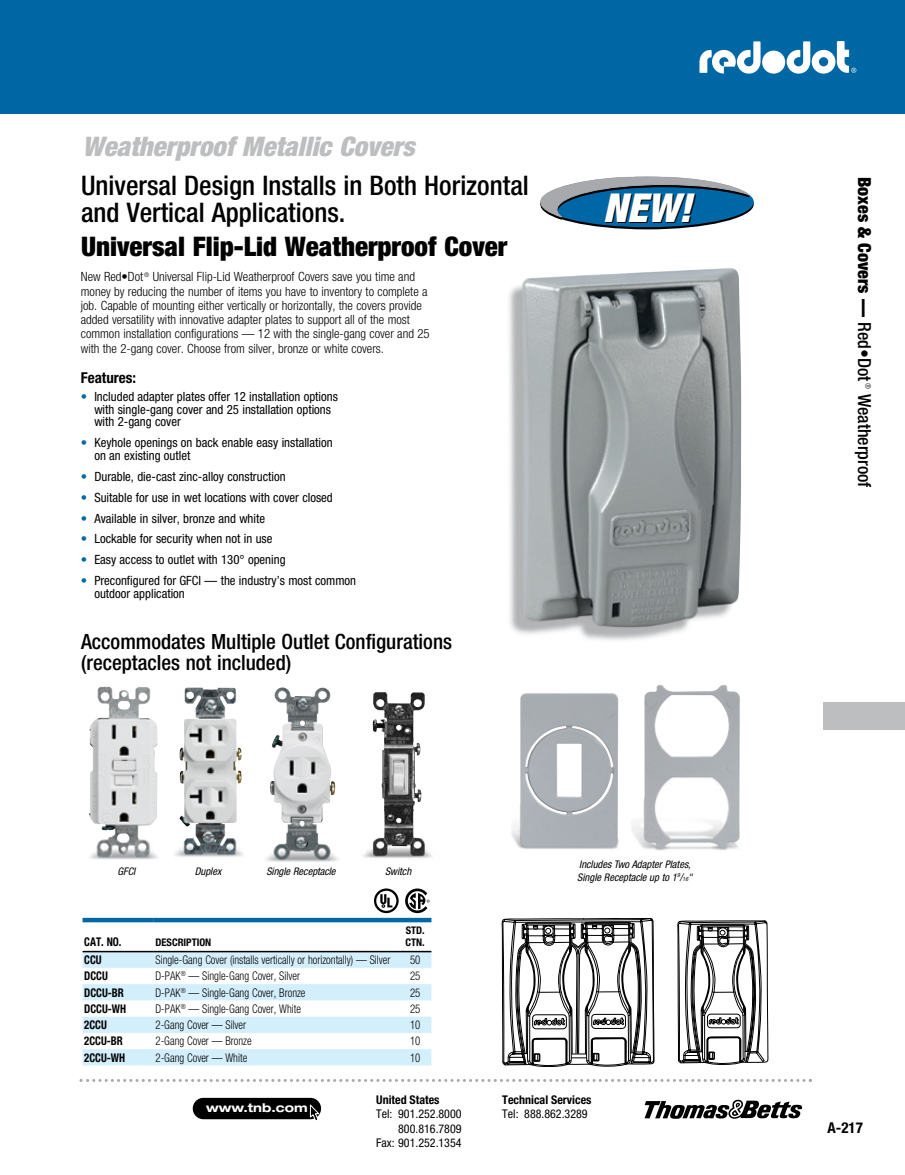
<style>
.page{position:relative;width:905px;height:1175px;background:#fff}
.page>*{position:absolute;margin:0;border:0;box-sizing:border-box;transform-origin:0 0}
.t1{font:italic 900 condensed 39.9px "Helvetica Neue";color:#fff}
.t2{font:500 condensed 27px/27px "Helvetica Neue LT Std";color:#000}
.t3{font:900 condensed 27px "Helvetica Neue LT Std";color:#000}
.t4{font:italic 900 condensed 27px "Helvetica Neue LT Std";color:#bcbec0}
.t5{font:500 condensed 21px/21px "Helvetica Neue LT Std";color:#000}
.t6{font:900 condensed 18px "Helvetica Neue LT Std";color:#000}
.t7{font:500 condensed 18px "Helvetica Neue LT Std";color:#000}
.t8{font:700 condensed 15px "Helvetica Neue LT Std";color:#000}
.t9{font:condensed 12.75px/12.8px "Helvetica Neue LT Std";color:#000}
.t10{font:300 condensed 12.75px/14.2px "Helvetica Neue LT Std";color:#000}
.t11{font:300 condensed 12px "Helvetica Neue LT Std";color:#000;scale:.9 1}
.t12{font:condensed 12px/14.4px "Helvetica Neue LT Std";color:#000;text-align:right}
.t13{font:700 condensed 12px "Helvetica Neue LT Std";color:#000;scale:.9 1}
.t14{font:700 condensed 12px "Helvetica Neue LT Std";color:#000}
.t15{font:700 expanded 12px "Helvetica Neue";color:#fff}
.t16{font:italic condensed 10.5px/12.6px "Helvetica Neue LT Std";color:#000}
.t17{font:700 condensed 10.5px/12px "Helvetica Neue LT Std";color:#000}
.t18{font:300 condensed 7.5px "Helvetica Neue LT Std";color:#000}
.s1{color:#0067a5}
.s2{font-size:5.7px}
.s3{font-weight:500}
</style>
<div class="page">
<svg style="left:80px;top:1079px;width:732px;height:3px"></svg>
<svg style="left:644px;top:1099px;width:158px;height:19px"></svg>
<div style="left:193px;top:1097px;width:128px;height:22px;background:#000;border-radius:11px"></div>
<svg style="left:309px;top:1103px;width:11px;height:17px"></svg>
<div style="left:0;top:0;width:904px;height:114px;background:#0067a5"></div>
<div style="left:824px;top:702px;width:80px;height:27px;background:#bcbec0"></div>
<div style="left:762px;top:51px;width:23px;height:23px;background:#fff;border-radius:50%"></div>
<svg style="left:699px;top:41px;width:61px;height:33px"></svg>
<svg style="left:786px;top:41px;width:70px;height:33px"></svg>
<svg style="left:677px;top:920px;width:91px;height:144px"></svg>
<svg style="left:502px;top:918px;width:152px;height:148px"></svg>
<img style="left:631px;top:685px;width:109px;height:166px">
<img style="left:512px;top:693px;width:107px;height:156px">
<svg style="left:82px;top:952px;width:349px;height:113px"></svg>
<div style="left:82px;top:917px;width:72px;height:5px;background:#0067a5"></div>
<div style="left:154px;top:917px;width:245px;height:5px;background:#0067a5"></div>
<div style="left:399px;top:917px;width:32px;height:5px;background:#0067a5"></div>
<hr style="left:82px;top:950px;width:72px;height:2px;background:#000">
<hr style="left:154px;top:950px;width:245px;height:2px;background:#000">
<hr style="left:399px;top:950px;width:32px;height:2px;background:#000">
<img style="left:89px;top:686px;width:69px;height:174px">
<img style="left:175px;top:687px;width:69px;height:170px">
<img style="left:267px;top:690px;width:24px;height:168px">
<img style="left:363px;top:692px;width:70px;height:167px">
<svg style="left:540px;top:177px;width:213px;height:52px"></svg>
<svg style="left:405px;top:888px;width:24px;height:25px"></svg>
<svg style="left:374px;top:888px;width:24px;height:25px"></svg>
<img style="left:509px;top:268px;width:232px;height:373px">
<p class="t4" style="left:82px;top:130px;width:333px">Weatherproof Metallic Covers</p>
<p class="t2" style="left:81px;top:171px;width:449px">Universal Design Installs in Both Horizontal and Vertical Applications.</p>
<p class="t3" style="left:81px;top:229px;width:428px">Universal Flip-Lid Weatherproof Cover</p>
<p class="t10" style="left:81px;top:270px;width:350px">New Red•Dot <sup>®</sup> Universal Flip-Lid Weatherproof Covers save you time and money by reducing the number of items you have to inventory to complete a job. Capable of mounting either vertically or horizontally, the covers provide added versatility with innovative adapter plates to support all of the most common installation configurations — 12 with the single-gang cover and 25 with the 2-gang cover. Choose from silver, bronze or white covers.</p>
<p class="t8" style="left:81px;top:368px;width:57px">Features:</p>
<p class="t9" style="left:94px;top:390px;width:245px;text-indent:-14px"><span class="s1">•</span> Included adapter plates offer 12 installation options with single-gang cover and 25 installation options with 2-gang cover</p>
<p class="t9" style="left:94px;top:436px;width:240px;text-indent:-14px"><span class="s1">•</span> Keyhole openings on back enable easy installation on an existing outlet</p>
<p class="t9" style="left:81px;top:470px;width:206px"><span class="s1">•</span> Durable, die-cast zinc-alloy construction</p>
<p class="t9" style="left:81px;top:491px;width:253px"><span class="s1">•</span> Suitable for use in wet locations with cover closed</p>
<p class="t9" style="left:81px;top:511px;width:186px"><span class="s1">•</span> Available in silver, bronze and white</p>
<p class="t9" style="left:81px;top:532px;width:193px"><span class="s1">•</span> Lockable for security when not in use</p>
<p class="t9" style="left:81px;top:553px;width:206px"><span class="s1">•</span> Easy access to outlet with 130° opening</p>
<p class="t9" style="left:94px;top:574px;width:263px;text-indent:-14px"><span class="s1">•</span> Preconfigured for GFCI — the industry’s most common outdoor application</p>
<p class="t5" style="left:81px;top:630px;width:372px">Accommodates Multiple Outlet Configurations (receptacles not included)</p>
<p class="t1" style="left:603px;top:183px;width:90px">NEW!</p>
<p class="t16" style="left:117px;top:865px;width:19px">GFCI</p>
<p class="t16" style="left:195px;top:865px;width:28px">Duplex</p>
<p class="t16" style="left:266px;top:865px;width:71px">Single Receptacle</p>
<p class="t16" style="left:385px;top:865px;width:28px">Switch</p>
<p class="t13" style="left:84px;top:934px;width:43px">Cat. No.</p>
<p class="t17" style="left:155px;top:935px;width:56px">Description</p>
<p class="t17" style="left:405px;top:923px;width:21px">std.<br>CTN.</p>
<p class="t13" style="left:84px;top:952px;width:21px">CCU</p>
<p class="t11" style="left:155px;top:952px;width:263px">Single-Gang Cover (installs vertically or horizontally) — Silver</p>
<p class="t11" style="left:410px;top:952px;width:13px">50</p>
<p class="t13" style="left:84px;top:968px;width:28px">DCCU</p>
<p class="t11" style="left:155px;top:969px;width:162px">D-PAK<sup>®</sup> — Single-Gang Cover, Silver</p>
<p class="t11" style="left:410px;top:969px;width:13px">25</p>
<p class="t13" style="left:84px;top:985px;width:45px">DCCU-BR</p>
<p class="t11" style="left:155px;top:985px;width:168px">D-PAK<sup>®</sup> — Single-Gang Cover, Bronze</p>
<p class="t11" style="left:410px;top:985px;width:13px">25</p>
<p class="t13" style="left:84px;top:1001px;width:48px">DCCU-WH</p>
<p class="t11" style="left:155px;top:1001px;width:163px">D-PAK<sup>®</sup> — Single-Gang Cover, White</p>
<p class="t11" style="left:410px;top:1001px;width:13px">25</p>
<p class="t13" style="left:84px;top:1017px;width:27px">2CCU</p>
<p class="t11" style="left:155px;top:1018px;width:102px">2-Gang Cover — Silver</p>
<p class="t11" style="left:410px;top:1018px;width:13px">10</p>
<p class="t13" style="left:84px;top:1033px;width:44px">2CCU-BR</p>
<p class="t11" style="left:155px;top:1034px;width:108px">2-Gang Cover — Bronze</p>
<p class="t11" style="left:410px;top:1034px;width:13px">10</p>
<p class="t13" style="left:84px;top:1050px;width:47px">2CCU-WH</p>
<p class="t11" style="left:155px;top:1050px;width:103px">2-Gang Cover — White</p>
<p class="t11" style="left:410px;top:1050px;width:13px">10</p>
<p class="t16" style="left:577px;top:858px;width:117px">Includes Two Adapter Plates,<br>Single Receptacle up to 1<sup>9</sup>/<span class="s2">16</span>"</p>
<p class="t15" style="left:206px;top:1100px;width:103px">www.tnb.com</p>
<p class="t14" style="left:376px;top:1092px;width:65px">United States</p>
<p class="t12" style="left:376px;top:1106px;width:87px">Tel: 901.252.8000<br>800.816.7809<br>Fax: 901.252.1354</p>
<p class="t14" style="left:502px;top:1092px;width:91px">Technical Services</p>
<p class="t12" style="left:502px;top:1106px;width:87px">Tel: 888.862.3289</p>
<p class="t6" style="left:875px;top:177px;width:205px;rotate:90deg">Boxes &amp; Covers — <span class="s3">Red•Dot</span></p>
<p class="t18" style="left:872px;top:383px;width:7px;rotate:90deg">®</p>
<p class="t7" style="left:875px;top:393px;width:95px;rotate:90deg">Weatherproof</p>
<p class="t8" style="left:827px;top:1118px;width:37px">A-217</p>
</div>
